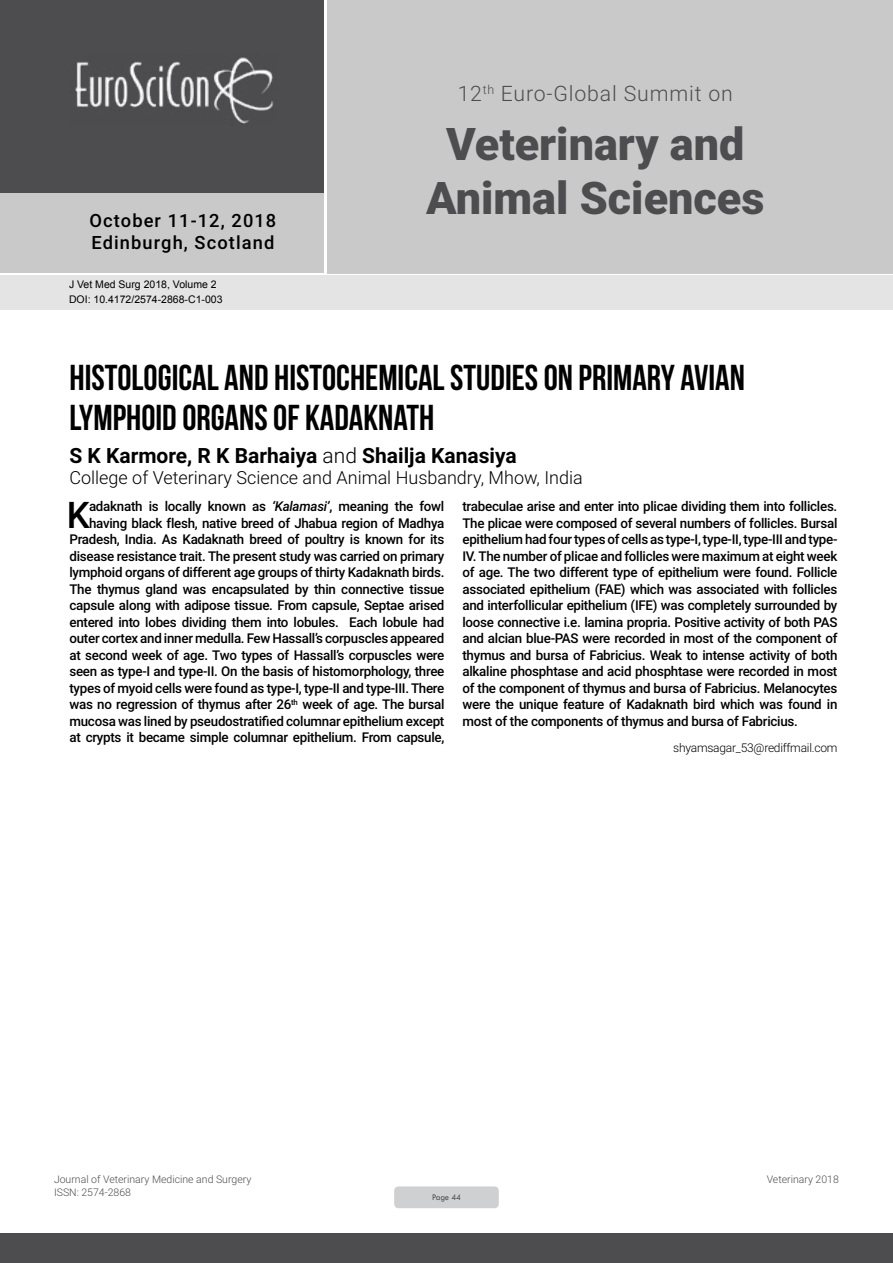
<style>
.page{position:relative;width:893px;height:1263px;background:#fff}
.page>*{position:absolute;margin:0;border:0;box-sizing:border-box;transform-origin:0 0}
.t1{font:900 45px/54px "Roboto";color:#4d4d4f;text-align:center}
.t2{font:500 36.75px "Roboto";color:#000}
.t3{font:36px/39.6px "Bebas Neue";color:#000}
.t4{font:300 21.3px "Roboto";letter-spacing:.04em;color:#4d4d4f}
.t5{font:700 21px "Roboto";color:#000}
.t6{font:500 18.3px/21.9px "Roboto";letter-spacing:.06em;color:#000}
.t7{font:300 18px "Roboto";color:#000}
.t8{font:500 13.5px/16.5px "Roboto";letter-spacing:-.02em;color:#000;text-align:right}
.t9{font:300 12px "Roboto";letter-spacing:-.02em;color:#000}
.t10{font:300 10.5px "Roboto";color:#4d4d4f}
.t11{font:10.5px/14.4px "Arial";color:#000}
.t12{font:9px "Tw Cen";letter-spacing:-.02em;color:#4d4d4f;scale:.95 1}
.s1{font-weight:300}
.s2{font-style:italic}
</style>
<div class="page">
<div style="left:0;top:0;width:323px;height:193px;background:#4d4d4f"></div>
<div style="left:1px;top:193px;width:323px;height:80px;background:#c9c9ca"></div>
<div style="left:327px;top:0;width:566px;height:273px;background:#c9c9ca"></div>
<img style="left:75px;top:57px;width:199px;height:67px">
<div style="left:0;top:1233px;width:893px;height:30px;background:#4d4d4f"></div>
<div style="left:1px;top:275px;width:892px;height:35px;background:#e4e4e4"></div>
<div style="left:394px;top:1186px;width:105px;height:22px;background:#cfd0d2;border-radius:4px"></div>
<h3 class="t6" style="left:90px;top:209px;width:188px">October 11-12, 2018<br>Edinburgh, Scotland</h3>
<p class="t11" style="left:69px;top:278px;width:155px">J Vet Med Surg 2018, Volume 2<br>DOI: 10.4172/2574-2868-C1-003</p>
<h3 class="t4" style="left:458px;top:78px;width:277px">12<sup>th</sup> Euro-Global Summit on</h3>
<h1 class="t1" style="left:426px;top:115px;width:340px">Veterinary and<br>Animal Sciences</h1>
<h3 class="t3" style="left:69px;top:358px;width:677px">HISTOLOGICAL AND HISTOCHEMICAL STUDIES ON PRIMARY AVIAN<br>LYMPHOID ORGANS OF KADAKNATH</h3>
<h3 class="t5" style="left:69px;top:440px;width:449px">S K Karmore, R K Barhaiya <span class="s1">and</span> Shailja Kanasiya</h3>
<h3 class="t7" style="left:69px;top:465px;width:515px">College of Veterinary Science and Animal Husbandry, Mhow, India</h3>
<p class="t8" style="left:69px;top:498px;width:376px">adaknath is locally known as <span class="s2">‘Kalamasi’</span>, meaning the fowl having black flesh, native breed of Jhabua region of Madhya Pradesh, India. As Kadaknath breed of poultry is known for its disease resistance trait. The present study was carried on primary lymphoid organs of different age groups of thirty Kadaknath birds.<br>The thymus gland was encapsulated by thin connective tissue capsule along with adipose tissue. From capsule, Septae arised entered into lobes dividing them into lobules. Each lobule had outer cortex and inner medulla. Few Hassall’s corpuscles appeared at second week of age. Two types of Hassall’s corpuscles were seen as type-I and type-II. On the basis of histomorphology, three types of myoid cells were found as type-I, type-II and type-III. There was no regression of thymus after 26<sup>th</sup> week of age. The bursal mucosa was lined by pseudostratified columnar epithelium except at crypts it became simple columnar epithelium. From capsule,</p>
<p class="t8" style="left:462px;top:498px;width:376px;text-align:justify">trabeculae arise and enter into plicae dividing them into follicles.<br>The plicae were composed of several numbers of follicles. Bursal epithelium had four types of cells as type-I, type-II, type-III and type-IV. The number of plicae and follicles were maximum at eight week of age. The two different type of epithelium were found. Follicle associated epithelium (FAE) which was associated with follicles and interfollicular epithelium (IFE) was completely surrounded by loose connective i.e. lamina propria. Positive activity of both PAS and alcian blue-PAS were recorded in most of the component of thymus and bursa of Fabricius. Weak to intense activity of both alkaline phosphtase and acid phosphtase were recorded in most of the component of thymus and bursa of Fabricius. Melanocytes were the unique feature of Kadaknath bird which was found in most of the components of thymus and bursa of Fabricius.</p>
<p class="t9" style="left:673px;top:739px;width:166px">shyamsagar_53@rediffmail.com</p>
<h2 class="t2" style="left:67px;top:489px;width:24px">K</h2>
<p class="t10" style="left:54px;top:1172px;width:199px">Journal of Veterinary Medicine and Surgery</p>
<p class="t10" style="left:767px;top:1172px;width:74px">Veterinary 2018</p>
<p class="t10" style="left:54px;top:1185px;width:78px">ISSN: 2574-2868</p>
<p class="t12" style="left:432px;top:1192px;width:32px">Page 44</p>
</div>
